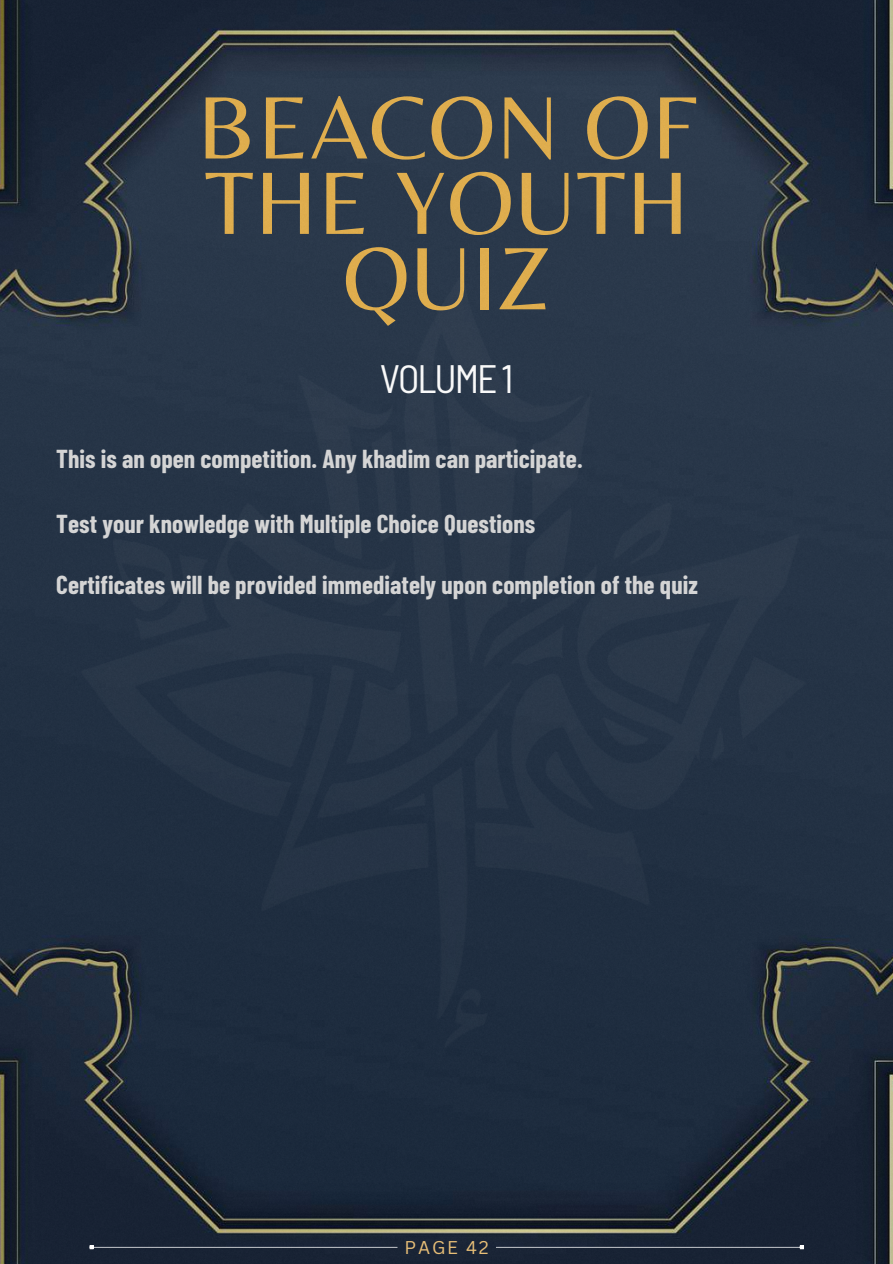
<style>
.page{position:relative;width:893px;height:1264px;background:#fff}
.page>*{position:absolute;margin:0;border:0;box-sizing:border-box;transform-origin:0 0}
.t1{font:92.1px/75.3px "Belleza";letter-spacing:.01em;color:#e4b04c;text-align:center}
.t2{font:semi-condensed 39.6px "Barlow";letter-spacing:-.05em;color:#fff}
.t3{font:700 25.35px "Barlow Condensed";letter-spacing:.005em;color:#d9d9d9}
.t4{font:18px "Canva Sans";letter-spacing:.105em;color:#e7be77}
</style>
<div class="page">
<img style="left:0;top:0;width:892px;height:1263px">
<img style="left:0;top:237px;width:892px;height:850px">
<hr style="left:94px;top:1246px;width:705px;height:1px;background:#fff">
<svg style="left:89px;top:1244px;width:5px;height:5px"></svg>
<svg style="left:799px;top:1244px;width:5px;height:5px"></svg>
<h1 class="t1" style="left:197px;top:88px;width:500px">BEACON OF<br>THE YOUTH<br>QUIZ</h1>
<h2 class="t2" style="left:380px;top:353px;width:135px">VOLUME1</h2>
<p class="t3" style="left:56px;top:442px;width:528px">This is an open competition. Any khadim can participate.</p>
<p class="t3" style="left:56px;top:507px;width:480px">Test your knowledge with Multiple Choice Questions</p>
<p class="t3" style="left:56px;top:569px;width:643px">Certificates will be provided immediately upon completion of the quiz</p>
<p class="t4" style="left:404px;top:1234px;width:86px">PAGE 42</p>
</div>
